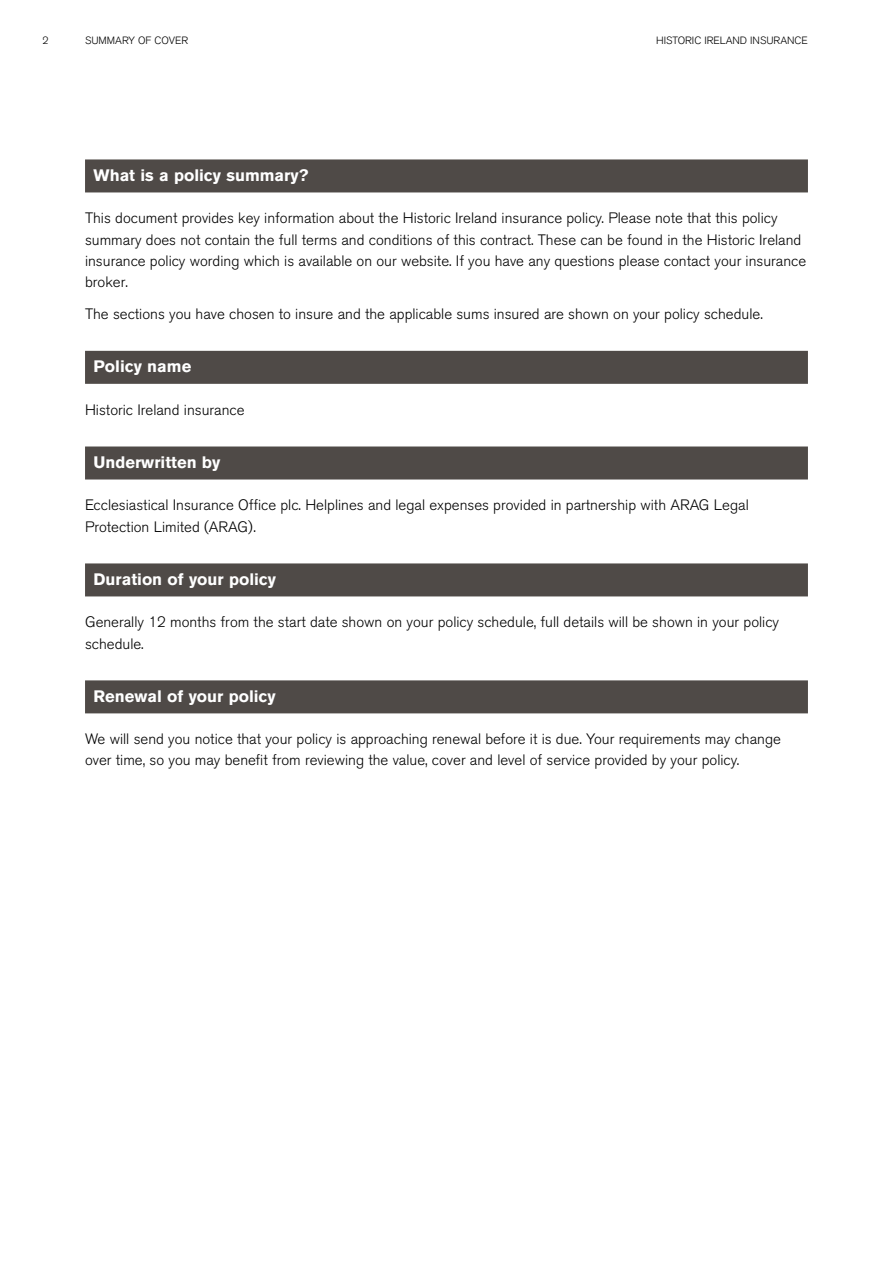
<style>
.page{position:relative;width:893px;height:1263px;background:#fff}
.page>*{position:absolute;margin:0;border:0;box-sizing:border-box;transform-origin:0 0}
.t1{font:700 16.5px "Akzidenz Grotesk BQ";color:#fff}
.t2{font:300 15px/21.3px "Akzidenz Grotesk BQ";color:#000}
.t3{font:300 10.5px "Akzidenz Grotesk BQ";color:#000}
</style>
<div class="page">
<div style="left:85px;top:159px;width:723px;height:33px;background:#4f4a47"></div>
<div style="left:85px;top:351px;width:723px;height:33px;background:#4f4a47"></div>
<div style="left:85px;top:446px;width:723px;height:33px;background:#4f4a47"></div>
<div style="left:85px;top:563px;width:723px;height:33px;background:#4f4a47"></div>
<div style="left:85px;top:680px;width:723px;height:33px;background:#4f4a47"></div>
<p class="t3" style="left:43px;top:34px;width:8px">2</p>
<p class="t3" style="left:85px;top:34px;width:105px">SUMMARY OF COVER</p>
<p class="t3" style="left:656px;top:34px;width:153px">HISTORIC IRELAND INSURANCE</p>
<p class="t1" style="left:94px;top:165px;width:217px">What is a policy summary?</p>
<p class="t2" style="left:85px;top:208px;width:723px">This document provides key information about the Historic Ireland insurance policy. Please note that this policy summary does not contain the full terms and conditions of this contract. These can be found in the Historic Ireland insurance policy wording which is available on our website. If you have any questions please contact your insurance broker.</p>
<p class="t2" style="left:85px;top:303px;width:679px">The sections you have chosen to insure and the applicable sums insured are shown on your policy schedule.</p>
<p class="t1" style="left:94px;top:357px;width:99px">Policy name</p>
<p class="t2" style="left:85px;top:399px;width:161px">Historic Ireland insurance</p>
<p class="t1" style="left:94px;top:452px;width:128px">Underwritten by</p>
<p class="t2" style="left:85px;top:495px;width:665px">Ecclesiastical Insurance Office plc. Helplines and legal expenses provided in partnership with ARAG Legal<br>Protection Limited (ARAG).</p>
<p class="t1" style="left:94px;top:569px;width:184px">Duration of your policy</p>
<p class="t2" style="left:85px;top:612px;width:696px">Generally 12 months from the start date shown on your policy schedule, full details will be shown in your policy schedule.</p>
<p class="t1" style="left:94px;top:686px;width:184px">Renewal of your policy</p>
<p class="t2" style="left:85px;top:729px;width:697px">We will send you notice that your policy is approaching renewal before it is due. Your requirements may change over time, so you may benefit from reviewing the value, cover and level of service provided by your policy.</p>
</div>
